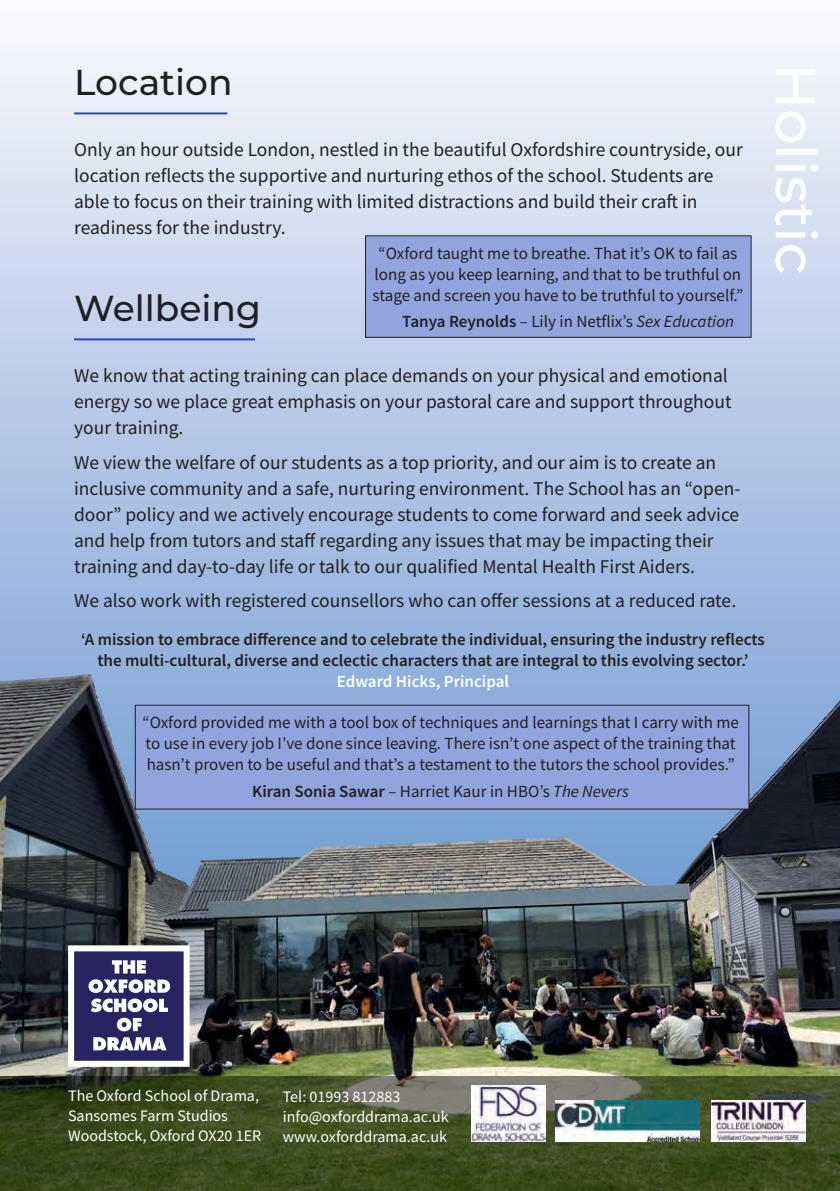
<style>
.page{position:relative;width:840px;height:1191px;background:#fff}
.page>*{position:absolute;margin:0;border:0;box-sizing:border-box;transform-origin:0 0}
.t1{font:500 56px "Montserrat";color:#fff}
.t2{font:500 36px "Montserrat";color:#221f1f}
.t3{font:19.6px/26px "Source Sans Pro";color:#221f1f}
.t4{font:17px/21px "Source Sans Pro";color:#221f1f;text-align:center}
.t5{font:600 17px/21px "Source Sans Pro";color:#221f1f;text-align:center}
.t6{font:600 17px "Source Sans Pro";color:#fff}
.t7{font:16px/20px "Source Sans Pro";color:#fff}
.s1{font-weight:600}
.s2{font-style:italic}
</style>
<div class="page">
<img style="left:0;top:38px;width:838px;height:636px">
<img style="left:0;top:674px;width:839px;height:402px">
<hr style="left:74px;top:112px;width:153px;height:2px;background:#2549be">
<hr style="left:74px;top:338px;width:181px;height:2px;background:#2549be">
<div style="left:365px;top:236px;width:385px;height:101px;background:#92a4de"></div>
<div style="left:135px;top:705px;width:613px;height:104px;background:#92a4de"></div>
<div style="left:135px;top:705px;width:613px;height:104px;border:1px solid #221f1f"></div>
<svg style="left:75px;top:952px;width:107px;height:107px"></svg>
<div style="left:68px;top:945px;width:121px;height:121px;border:6px solid #fff"></div>
<img style="left:0;top:1076px;width:839px;height:115px">
<img style="left:471px;top:1085px;width:74px;height:56px">
<img style="left:554px;top:1100px;width:145px;height:42px">
<img style="left:710px;top:1100px;width:95px;height:42px">
<h2 class="t2" style="left:74px;top:68px;width:160px">Location</h2>
<p class="t3" style="left:74px;top:138px;width:670px">Only an hour outside London, nestled in the beautiful Oxfordshire countryside, our location reflects the supportive and nurturing ethos of the school. Students are able to focus on their training with limited distractions and build their craft in readiness for the industry.</p>
<h2 class="t2" style="left:74px;top:293px;width:188px">Wellbeing</h2>
<p class="t4" style="left:372px;top:244px;width:372px">“Oxford taught me to breathe. That it’s OK to fail as long as you keep learning, and that to be truthful on stage and screen you have to be truthful to yourself.”</p>
<p class="t4" style="left:402px;top:313px;width:333px"><span class="s1">Tanya Reynolds</span> – Lily in Netflix’s <span class="s2">Sex Education</span></p>
<h1 class="t1" style="left:817px;top:64px;width:213px;rotate:90deg">Holistic</h1>
<p class="t3" style="left:74px;top:364px;width:658px">We know that acting training can place demands on your physical and emotional energy so we place great emphasis on your pastoral care and support throughout your training.</p>
<p class="t3" style="left:74px;top:451px;width:667px">We view the welfare of our students as a top priority, and our aim is to create an inclusive community and a safe, nurturing environment. The School has an “open&shy;door” policy and we actively encourage students to come forward and seek advice and help from tutors and staff regarding any issues that may be impacting their training and day-to-day life or talk to our qualified Mental Health First Aiders.</p>
<p class="t3" style="left:74px;top:589px;width:663px">We also work with registered counsellors who can offer sessions at a reduced rate.</p>
<p class="t5" style="left:81px;top:630px;width:684px">‘A mission to embrace difference and to celebrate the individual, ensuring the industry reflects the multi-cultural, diverse and eclectic characters that are integral to this evolving sector.’</p>
<p class="t6" style="left:336px;top:675px;width:174px">Edward Hicks, Principal</p>
<p class="t4" style="left:142px;top:713px;width:597px;text-align:left">“Oxford provided me with a tool box of techniques and learnings that I carry with me to use in every job I’ve done since leaving. There isn’t one aspect of the training that hasn’t proven to be useful and that’s a testament to the tutors the school provides.”</p>
<p class="t4" style="left:252px;top:782px;width:378px"><span class="s1">Kiran Sonia Sawar</span> – Harriet Kaur in HBO’s <span class="s2">The Nevers</span></p>
<p class="t7" style="left:68px;top:1086px;width:194px">The Oxford School of Drama,<br>Sansomes Farm Studios<br>Woodstock, Oxford OX20 1ER</p>
<p class="t7" style="left:282px;top:1088px;width:167px">Tel: 01993 812883 info@oxforddrama.ac.uk www.oxforddrama.ac.uk</p>
</div>
